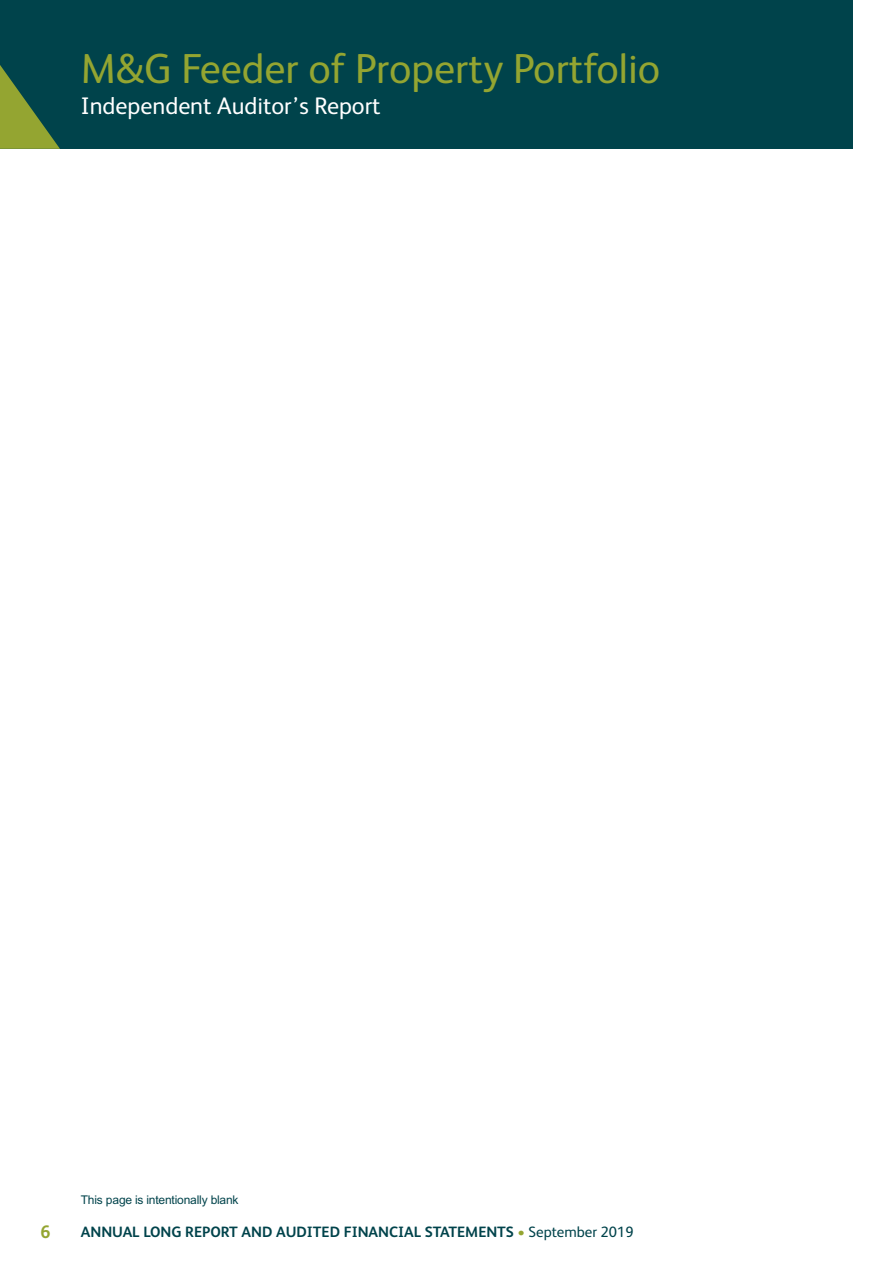
<style>
.page{position:relative;width:893px;height:1263px;background:#fff}
.page>*{position:absolute;margin:0;border:0;box-sizing:border-box;transform-origin:0 0}
.t1{font:42px "FS Albert";color:#94a531}
.t2{font:24px "FS Albert";color:#fff}
.t3{font:700 18px "FS Albert";color:#94a531}
.t4{font:700 15px "FS Albert";color:#00434b}
.t5{font:12px "Arial";letter-spacing:-.015em;color:#00434b}
.s1{font-weight:400;color:#94a531}
.s2{font-weight:400}
</style>
<div class="page">
<div style="left:0;top:0;width:853px;height:149px;background:#00434b"></div>
<svg style="left:0;top:65px;width:60px;height:84px"></svg>
<h1 class="t1" style="left:81px;top:54px;width:581px">M&amp;G Feeder of Property Portfolio</h1>
<h2 class="t2" style="left:81px;top:97px;width:301px">Independent Auditor’s Report</h2>
<p class="t5" style="left:81px;top:1195px;width:159px">This page is intentionally blank</p>
<p class="t3" style="left:40px;top:1225px;width:12px">6</p>
<p class="t4" style="left:81px;top:1227px;width:554px">ANNUAL LONG REPORT AND AUDITED FINANCIAL STATEMENTS <span class="s1">•</span> <span class="s2">September 2019</span></p>
</div>
